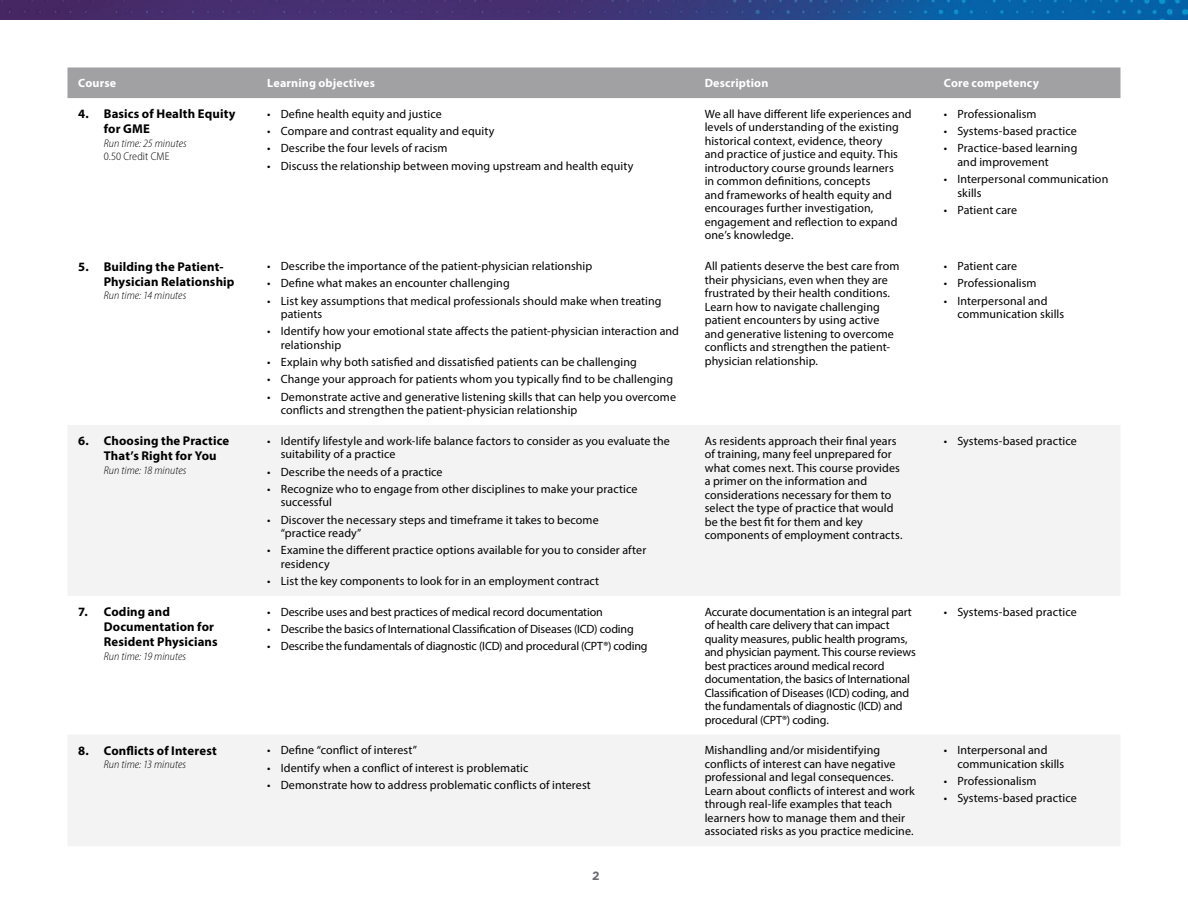
<style>
.page{position:relative;width:1188px;height:918px;background:#fff}
.page>*{position:absolute;margin:0;border:0;box-sizing:border-box;transform-origin:0 0}
.t1{font:700 12.75px/15px "Myriad Pro";letter-spacing:.01em;color:#000}
.t2{font:12px/13.5px "Myriad Pro";letter-spacing:.005em;color:#000}
.t3{font:12px/13.5px "Myriad Pro";letter-spacing:-.015em;color:#000}
.t4{font:700 12px "Myriad Pro";letter-spacing:.015em;color:#fff}
.t5{font:700 12px "Gotham";color:#6b6a72}
.t6{font:italic 300 semi-condensed 11.25px "Myriad Pro";letter-spacing:.005em;color:#000}
.t7{font:300 semi-condensed 11.25px "Myriad Pro";letter-spacing:.01em;color:#000}
</style>
<div class="page">
<img style="left:0;top:0;width:1188px;height:19px">
<div style="left:68px;top:68px;width:1052px;height:30px;background:#a1a1a4"></div>
<svg style="left:68px;top:425px;width:1052px;height:421px;fill:#f3f3f3"></svg>
<p class="t4" style="left:78px;top:75px;width:39px">Course</p>
<p class="t4" style="left:267px;top:75px;width:109px">Learning objectives</p>
<p class="t4" style="left:705px;top:75px;width:65px">Description</p>
<p class="t4" style="left:944px;top:75px;width:97px">Core competency</p>
<p class="t1" style="left:104px;top:106px;width:133px;text-indent:-25px">4. Basics of Health Equity for GME</p>
<p class="t6" style="left:104px;top:137px;width:84px">Run time: 25 minutes</p>
<p class="t7" style="left:104px;top:150px;width:67px">0.50 Credit CME</p>
<p class="t2" style="left:267px;top:107px;width:176px">• Define health equity and justice</p>
<p class="t2" style="left:267px;top:124px;width:229px">• Compare and contrast equality and equity</p>
<p class="t2" style="left:267px;top:141px;width:182px">• Describe the four levels of racism</p>
<p class="t2" style="left:267px;top:159px;width:368px">• Discuss the relationship between moving upstream and health equity</p>
<p class="t2" style="left:705px;top:107px;width:208px">We all have different life experiences and levels of understanding of the existing historical context, evidence, theory<br>and practice of justice and equity. This introductory course grounds learners<br>in common definitions, concepts<br>and frameworks of health equity and encourages further investigation, engagement and reflection to expand one’s knowledge.</p>
<p class="t2" style="left:944px;top:107px;width:94px">• Professionalism</p>
<p class="t2" style="left:944px;top:124px;width:134px">• Systems-based practice</p>
<p class="t2" style="left:957px;top:141px;width:121px;text-indent:-14px">• Practice-based learning and improvement</p>
<p class="t2" style="left:957px;top:172px;width:152px;text-indent:-14px">• Interpersonal communication skills</p>
<p class="t2" style="left:944px;top:203px;width:75px">• Patient care</p>
<p class="t1" style="left:104px;top:258px;width:132px;text-indent:-25px">5. Building the Patient-<br>Physician Relationship</p>
<p class="t6" style="left:104px;top:289px;width:84px">Run time: 14 minutes</p>
<p class="t2" style="left:267px;top:259px;width:326px">• Describe the importance of the patient-physician relationship</p>
<p class="t2" style="left:267px;top:276px;width:244px">• Define what makes an encounter challenging</p>
<p class="t2" style="left:281px;top:294px;width:382px;text-indent:-14px">• List key assumptions that medical professionals should make when treating patients</p>
<p class="t2" style="left:281px;top:324px;width:400px;text-indent:-14px">• Identify how your emotional state affects the patient-physician interaction and relationship</p>
<p class="t2" style="left:267px;top:355px;width:371px">• Explain why both satisfied and dissatisfied patients can be challenging</p>
<p class="t2" style="left:267px;top:372px;width:407px">• Change your approach for patients whom you typically find to be challenging</p>
<p class="t2" style="left:281px;top:390px;width:397px;text-indent:-14px">• Demonstrate active and generative listening skills that can help you overcome conflicts and strengthen the patient-physician relationship</p>
<p class="t2" style="left:705px;top:259px;width:196px">All patients deserve the best care from their physicians, even when they are frustrated by their health conditions.<br>Learn how to navigate challenging patient encounters by using active and generative listening to overcome conflicts and strengthen the patient&shy;physician relationship.</p>
<p class="t2" style="left:944px;top:259px;width:75px">• Patient care</p>
<p class="t2" style="left:944px;top:276px;width:94px">• Professionalism</p>
<p class="t2" style="left:957px;top:294px;width:108px;text-indent:-14px">• Interpersonal and communication skills</p>
<p class="t1" style="left:104px;top:433px;width:127px;text-indent:-25px">6. Choosing the Practice<br>That’s Right for You</p>
<p class="t6" style="left:104px;top:463px;width:84px">Run time: 18 minutes</p>
<p class="t2" style="left:281px;top:434px;width:391px;text-indent:-14px">• Identify lifestyle and work-life balance factors to consider as you evaluate the suitability of a practice</p>
<p class="t2" style="left:267px;top:465px;width:177px">• Describe the needs of a practice</p>
<p class="t2" style="left:281px;top:482px;width:358px;text-indent:-14px">• Recognize who to engage from other disciplines to make your practice successful</p>
<p class="t2" style="left:281px;top:513px;width:319px;text-indent:-14px">• Discover the necessary steps and timeframe it takes to become “practice ready”</p>
<p class="t2" style="left:281px;top:543px;width:367px;text-indent:-14px">• Examine the different practice options available for you to consider after residency</p>
<p class="t2" style="left:267px;top:574px;width:333px">• List the key components to look for in an employment contract</p>
<p class="t2" style="left:705px;top:434px;width:199px">As residents approach their final years of training, many feel unprepared for what comes next. This course provides a primer on the information and considerations necessary for them to select the type of practice that would be the best fit for them and key components of employment contracts.</p>
<p class="t2" style="left:944px;top:434px;width:134px">• Systems-based practice</p>
<p class="t1" style="left:104px;top:604px;width:115px;text-indent:-25px">7. Coding and<br>Documentation for<br>Resident Physicians</p>
<p class="t6" style="left:104px;top:649px;width:84px">Run time: 19 minutes</p>
<p class="t2" style="left:267px;top:605px;width:337px">• Describe uses and best practices of medical record documentation</p>
<p class="t3" style="left:267px;top:622px;width:368px">• Describe the basics of International Classification of Diseases (ICD) coding</p>
<p class="t3" style="left:267px;top:639px;width:382px">• Describe the fundamentals of diagnostic (ICD) and procedural (CPT®) coding</p>
<p class="t3" style="left:705px;top:605px;width:213px">Accurate documentation is an integral part of health care delivery that can impact quality measures, public health programs, and physician payment. This course reviews best practices around medical record documentation, the basics of International Classification of Diseases (ICD) coding, and the fundamentals of diagnostic (ICD) and procedural (CPT®) coding.</p>
<p class="t2" style="left:944px;top:605px;width:134px">• Systems-based practice</p>
<p class="t1" style="left:78px;top:743px;width:140px">8. Conflicts of Interest</p>
<p class="t6" style="left:104px;top:758px;width:84px">Run time: 13 minutes</p>
<p class="t2" style="left:267px;top:743px;width:151px">• Define “conflict of interest”</p>
<p class="t2" style="left:267px;top:761px;width:263px">• Identify when a conflict of interest is problematic</p>
<p class="t2" style="left:267px;top:778px;width:325px">• Demonstrate how to address problematic conflicts of interest</p>
<p class="t2" style="left:705px;top:743px;width:212px">Mishandling and/or misidentifying conflicts of interest can have negative professional and legal consequences.<br>Learn about conflicts of interest and work through real-life examples that teach learners how to manage them and their associated risks as you practice medicine.</p>
<p class="t2" style="left:957px;top:743px;width:108px;text-indent:-14px">• Interpersonal and communication skills</p>
<p class="t2" style="left:944px;top:774px;width:94px">• Professionalism</p>
<p class="t2" style="left:944px;top:791px;width:134px">• Systems-based practice</p>
<p class="t5" style="left:592px;top:869px;width:9px">2</p>
</div>
